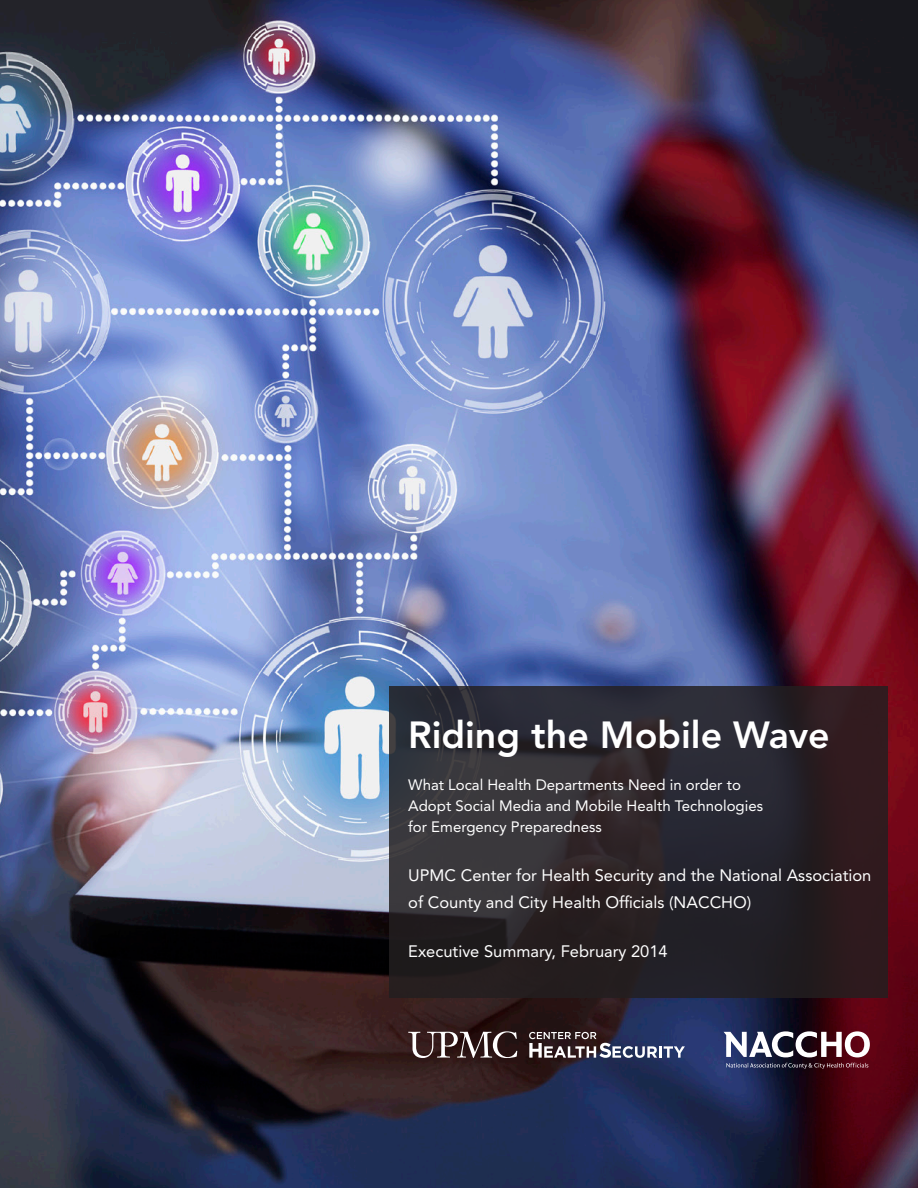
<style>
.page{position:relative;width:918px;height:1188px;background:#fff}
.page>*{position:absolute;margin:0;border:0;box-sizing:border-box;transform-origin:0 0}
.t1{font:800 37.5px "Avenir LT Std";color:#fff}
.t2{font:16.5px/27px "Avenir LT Std";color:#fff}
.t3{font:15px/21px "Avenir LT Std";color:#fff}
</style>
<div class="page">
<img style="left:0;top:0;width:918px;height:1188px">
<svg style="left:389px;top:687px;width:499px;height:311px;background:#2b252b"></svg>
<svg style="left:408px;top:1031px;width:109px;height:27px"></svg>
<svg style="left:529px;top:1032px;width:156px;height:26px"></svg>
<svg style="left:724px;top:1031px;width:146px;height:26px"></svg>
<svg style="left:726px;top:1063px;width:142px;height:6px"></svg>
<h1 class="t1" style="left:408px;top:712px;width:423px">Riding the Mobile Wave</h1>
<p class="t3" style="left:408px;top:775px;width:356px">What Local Health Departments Need in order to<br>Adopt Social Media and Mobile Health Technologies for Emergency Preparedness</p>
<p class="t2" style="left:408px;top:862px;width:465px">UPMC Center for Health Security and the National Association of County and City Health Officials (NACCHO)</p>
<p class="t2" style="left:408px;top:938px;width:261px">Executive Summary, February 2014</p>
</div>
